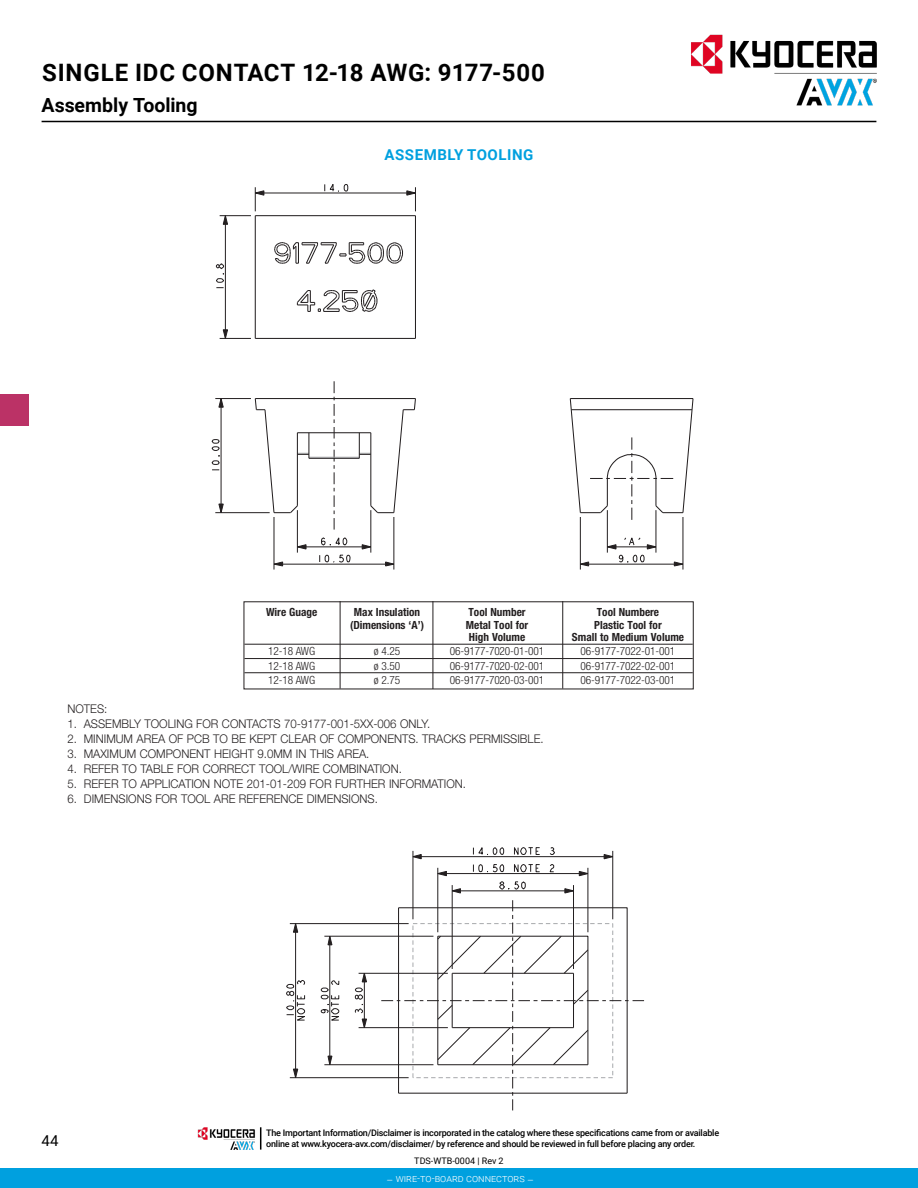
<style>
.page{position:relative;width:918px;height:1188px;background:#fff}
.page>*{position:absolute;margin:0;border:0;box-sizing:border-box;transform-origin:0 0}
.t1{font:700 condensed 31.5px "Helvetica Neue LT Std";color:#231f20}
.t2{font:700 24px "Roboto";letter-spacing:.035em;color:#000}
.t3{font:700 24px "Helvetica Neue LT Std";color:#231f20}
.t4{font:700 19.5px "Helvetica Neue LT Std";color:#00aeef}
.t5{font:700 19.5px "Roboto";color:#000}
.t6{font:700 15px "Roboto";letter-spacing:.035em;color:#00a0df}
.t7{font:15px "Roboto";color:#000}
.t8{font:300 12px "Helvetica Neue LT Std";color:#231f20;scale:.95 1}
.t9{font:300 condensed 11.4px "Helvetica Neue LT Std";letter-spacing:-.01em;color:#231f20}
.t10{font:700 condensed 11.25px "Helvetica Neue LT Std";color:#231f20}
.t11{font:300 10.5px "Roboto";color:#fff}
.t12{font:500 9px/10.8px "Roboto";letter-spacing:-.025em;color:#000}
.t13{font:9px "Roboto";color:#000}
</style>
<div class="page">
<hr style="left:42px;top:121px;width:834px;height:1px;background:#000">
<div style="left:0;top:394px;width:29px;height:31px;background:#bb3266"></div>
<svg style="left:362px;top:974px;width:5px;height:8px"></svg>
<svg style="left:354px;top:988px;width:13px;height:40px"></svg>
<svg style="left:321px;top:980px;width:19px;height:41px"></svg>
<svg style="left:327px;top:937px;width:6px;height:8px"></svg>
<svg style="left:327px;top:1056px;width:6px;height:8px"></svg>
<svg style="left:286px;top:980px;width:20px;height:41px"></svg>
<svg style="left:293px;top:924px;width:5px;height:9px"></svg>
<svg style="left:293px;top:1069px;width:5px;height:8px"></svg>
<svg style="left:499px;top:881px;width:27px;height:9px"></svg>
<svg style="left:453px;top:888px;width:8px;height:6px"></svg>
<svg style="left:564px;top:888px;width:9px;height:6px"></svg>
<svg style="left:549px;top:864px;width:5px;height:8px"></svg>
<svg style="left:473px;top:864px;width:31px;height:8px"></svg>
<svg style="left:437px;top:871px;width:10px;height:5px"></svg>
<svg style="left:579px;top:871px;width:9px;height:5px"></svg>
<svg style="left:514px;top:847px;width:26px;height:26px"></svg>
<svg style="left:549px;top:847px;width:6px;height:8px"></svg>
<svg style="left:473px;top:847px;width:31px;height:8px"></svg>
<svg style="left:412px;top:854px;width:10px;height:5px"></svg>
<svg style="left:604px;top:854px;width:8px;height:5px"></svg>
<hr style="left:295px;top:924px;width:1px;height:154px;background:#231f20">
<hr style="left:330px;top:936px;width:1px;height:129px;background:#231f20">
<hr style="left:364px;top:973px;width:1px;height:55px;background:#231f20">
<hr style="left:413px;top:851px;width:1px;height:68px;background:#231f20">
<hr style="left:438px;top:868px;width:1px;height:64px;background:#231f20">
<hr style="left:290px;top:1077px;width:119px;height:1px;background:#231f20">
<hr style="left:452px;top:885px;width:1px;height:84px;background:#231f20">
<hr style="left:324px;top:1064px;width:109px;height:1px;background:#231f20">
<hr style="left:359px;top:1027px;width:89px;height:1px;background:#231f20">
<hr style="left:359px;top:973px;width:89px;height:1px;background:#231f20">
<hr style="left:573px;top:885px;width:1px;height:84px;background:#231f20">
<hr style="left:324px;top:936px;width:109px;height:1px;background:#231f20">
<hr style="left:588px;top:868px;width:1px;height:64px;background:#231f20">
<hr style="left:290px;top:923px;width:119px;height:1px;background:#231f20">
<hr style="left:612px;top:851px;width:1px;height:68px;background:#231f20">
<hr style="left:452px;top:891px;width:122px;height:1px;background:#231f20">
<hr style="left:438px;top:873px;width:150px;height:1px;background:#231f20">
<hr style="left:413px;top:856px;width:200px;height:1px;background:#231f20">
<svg style="left:381px;top:900px;width:263px;height:210px"></svg>
<svg style="left:324px;top:184px;width:24px;height:8px"></svg>
<svg style="left:216px;top:263px;width:8px;height:25px"></svg>
<svg style="left:223px;top:329px;width:5px;height:9px"></svg>
<svg style="left:223px;top:216px;width:5px;height:9px"></svg>
<svg style="left:321px;top:537px;width:26px;height:9px"></svg>
<svg style="left:298px;top:544px;width:9px;height:6px"></svg>
<svg style="left:362px;top:544px;width:9px;height:6px"></svg>
<svg style="left:319px;top:554px;width:32px;height:9px"></svg>
<svg style="left:273px;top:561px;width:10px;height:6px"></svg>
<svg style="left:385px;top:561px;width:9px;height:6px"></svg>
<svg style="left:581px;top:561px;width:8px;height:6px"></svg>
<svg style="left:674px;top:561px;width:9px;height:6px"></svg>
<svg style="left:212px;top:439px;width:8px;height:32px"></svg>
<svg style="left:218px;top:399px;width:6px;height:9px"></svg>
<svg style="left:218px;top:504px;width:6px;height:8px"></svg>
<svg style="left:608px;top:536px;width:48px;height:27px"></svg>
<hr style="left:221px;top:399px;width:1px;height:114px;background:#231f20">
<hr style="left:274px;top:564px;width:120px;height:1px;background:#231f20">
<hr style="left:297px;top:547px;width:74px;height:1px;background:#231f20">
<hr style="left:274px;top:517px;width:1px;height:53px;background:#231f20">
<hr style="left:215px;top:512px;width:55px;height:1px;background:#231f20">
<hr style="left:297px;top:510px;width:1px;height:43px;background:#231f20">
<svg style="left:334px;top:381px;width:1px;height:149px"></svg>
<hr style="left:309px;top:457px;width:50px;height:1px;background:#a7a9ac">
<hr style="left:371px;top:510px;width:1px;height:43px;background:#231f20">
<hr style="left:394px;top:517px;width:1px;height:53px;background:#231f20">
<hr style="left:215px;top:398px;width:36px;height:1px;background:#231f20">
<hr style="left:580px;top:564px;width:103px;height:1px;background:#231f20">
<hr style="left:607px;top:547px;width:49px;height:1px;background:#231f20">
<hr style="left:580px;top:517px;width:1px;height:53px;background:#231f20">
<hr style="left:607px;top:510px;width:1px;height:43px;background:#231f20">
<hr style="left:656px;top:510px;width:1px;height:43px;background:#231f20">
<hr style="left:683px;top:517px;width:1px;height:53px;background:#231f20">
<hr style="left:225px;top:216px;width:1px;height:122px;background:#231f20">
<svg style="left:255px;top:187px;width:9px;height:24px"></svg>
<hr style="left:220px;top:338px;width:31px;height:1px;background:#231f20">
<hr style="left:220px;top:215px;width:31px;height:1px;background:#231f20">
<svg style="left:406px;top:187px;width:10px;height:24px"></svg>
<hr style="left:255px;top:193px;width:160px;height:1px;background:#231f20">
<hr style="left:309px;top:458px;width:50px;height:1px;background:#231f20">
<hr style="left:297px;top:432px;width:74px;height:1px;background:#231f20">
<svg style="left:254px;top:398px;width:55px;height:116px"></svg>
<hr style="left:255px;top:398px;width:160px;height:1px;background:#231f20">
<svg style="left:359px;top:398px;width:57px;height:116px"></svg>
<hr style="left:255px;top:216px;width:1px;height:122px;background:#231f20">
<hr style="left:255px;top:338px;width:160px;height:1px;background:#231f20">
<svg style="left:296px;top:289px;width:82px;height:23px"></svg>
<hr style="left:255px;top:215px;width:160px;height:1px;background:#231f20">
<svg style="left:274px;top:242px;width:129px;height:22px"></svg>
<hr style="left:415px;top:216px;width:1px;height:122px;background:#231f20">
<svg style="left:569px;top:398px;width:125px;height:122px"></svg>
<hr style="left:244px;top:644px;width:449px;height:1px;background:#231f20">
<hr style="left:244px;top:658px;width:449px;height:1px;background:#231f20">
<hr style="left:244px;top:672px;width:449px;height:1px;background:#231f20">
<hr style="left:340px;top:601px;width:1px;height:88px;background:#231f20">
<hr style="left:433px;top:601px;width:1px;height:88px;background:#231f20">
<hr style="left:562px;top:601px;width:1px;height:88px;background:#231f20">
<img style="left:669px;top:34px;width:208px;height:87px">
<div style="left:0;top:1169px;width:918px;height:19px;background:#00a0df"></div>
<img style="left:198px;top:1127px;width:57px;height:23px">
<svg style="left:260px;top:1127px;width:1px;height:23px"></svg>
<h1 class="t1" style="left:67px;top:46px;width:383px">Single IDC Contact 12-18 AWG</h1>
<h2 class="t3" style="left:67px;top:89px;width:105px">9177-500</h2>
<h2 class="t2" style="left:42px;top:56px;width:505px">SINGLE IDC CONTACT 12-18 AWG: 9177-500</h2>
<h3 class="t5" style="left:42px;top:92px;width:158px">Assembly Tooling</h3>
<h3 class="t4" style="left:354px;top:139px;width:201px">ASSEMBLY TOOLING</h3>
<p class="t6" style="left:385px;top:144px;width:150px">ASSEMBLY TOOLING</p>
<p class="t10" style="left:266px;top:605px;width:53px">Wire Guage</p>
<p class="t10" style="left:354px;top:605px;width:68px">Max Insulation</p>
<p class="t10" style="left:469px;top:605px;width:59px">Tool Number</p>
<p class="t10" style="left:597px;top:605px;width:64px">Tool Numbere</p>
<p class="t10" style="left:350px;top:618px;width:75px">(Dimensions ‘A’)</p>
<p class="t10" style="left:466px;top:618px;width:64px">Metal Tool for</p>
<p class="t10" style="left:594px;top:618px;width:69px">Plastic Tool for</p>
<p class="t10" style="left:469px;top:630px;width:58px">High Volume</p>
<p class="t10" style="left:572px;top:630px;width:114px">Small to Medium Volume</p>
<p class="t9" style="left:268px;top:645px;width:48px">12-18 AWG</p>
<p class="t9" style="left:374px;top:645px;width:28px">ø 4.25</p>
<p class="t9" style="left:450px;top:645px;width:96px">06-9177-7020-01-001</p>
<p class="t9" style="left:581px;top:645px;width:96px">06-9177-7022-01-001</p>
<p class="t9" style="left:268px;top:659px;width:48px">12-18 AWG</p>
<p class="t9" style="left:374px;top:659px;width:28px">ø 3.50</p>
<p class="t9" style="left:450px;top:659px;width:96px">06-9177-7020-02-001</p>
<p class="t9" style="left:581px;top:659px;width:96px">06-9177-7022-02-001</p>
<p class="t9" style="left:268px;top:673px;width:48px">12-18 AWG</p>
<p class="t9" style="left:374px;top:673px;width:28px">ø 2.75</p>
<p class="t9" style="left:450px;top:673px;width:96px">06-9177-7020-03-001</p>
<p class="t9" style="left:581px;top:673px;width:96px">06-9177-7022-03-001</p>
<p class="t8" style="left:67px;top:701px;width:44px">NOTES:</p>
<p class="t8" style="left:67px;top:716px;width:384px">1. ASSEMBLY TOOLING FOR CONTACTS 70-9177-001-5XX-006 ONLY.</p>
<p class="t8" style="left:67px;top:731px;width:503px">2. MINIMUM AREA OF PCB TO BE KEPT CLEAR OF COMPONENTS. TRACKS PERMISSIBLE.</p>
<p class="t8" style="left:67px;top:746px;width:319px">3. MAXIMUM COMPONENT HEIGHT 9.0MM IN THIS AREA.</p>
<p class="t8" style="left:67px;top:761px;width:354px">4. REFER TO TABLE FOR CORRECT TOOL/WIRE COMBINATION.</p>
<p class="t8" style="left:67px;top:776px;width:421px">5. REFER TO APPLICATION NOTE 201-01-209 FOR FURTHER INFORMATION.</p>
<p class="t8" style="left:67px;top:791px;width:328px">6. DIMENSIONS FOR TOOL ARE REFERENCE DIMENSIONS.</p>
<p class="t7" style="left:42px;top:1130px;width:18px">44</p>
<p class="t12" style="left:266px;top:1127px;width:454px">The Important Information/Disclaimer is incorporated in the catalog where these specifications came from or available online at www.kyocera-avx.com/disclaimer/ by reference and should be reviewed in full before placing any order.</p>
<p class="t13" style="left:414px;top:1155px;width:91px">TDS-WTB-0004 | Rev 2</p>
<p class="t11" style="left:386px;top:1171px;width:149px">– wire-to-board connectors –</p>
</div>
